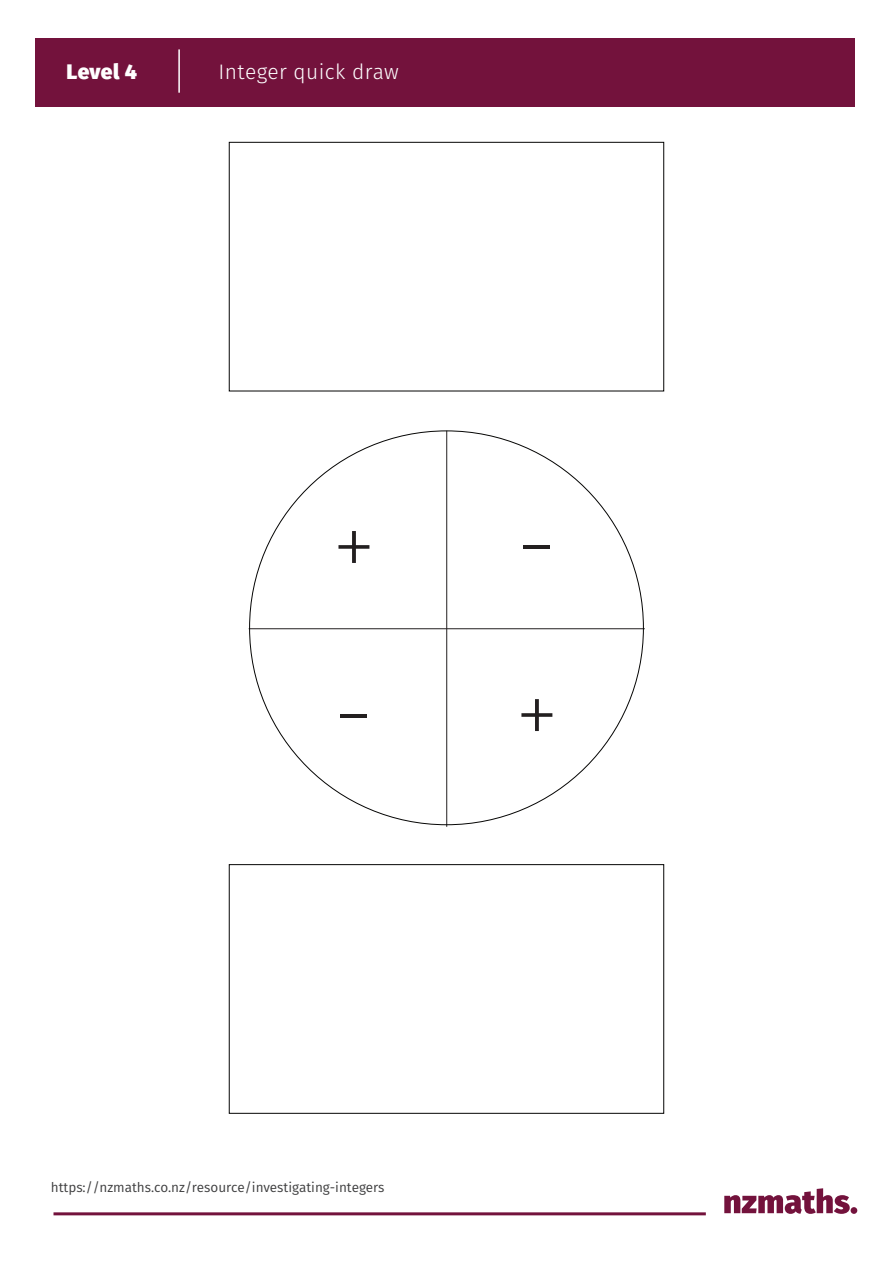
<style>
.page{position:relative;width:893px;height:1263px;background:#fff}
.page>*{position:absolute;margin:0;border:0;box-sizing:border-box;transform-origin:0 0}
.t1{font:60px "Myriad Pro";color:#231f20}
.t2{font:300 21px "Fira Sans";letter-spacing:.02em;color:#fff}
.t3{font:800 21px "Fira Sans";letter-spacing:.015em;color:#fff}
.t4{font:13.5px "Fira Sans";color:#3e3e3f}
</style>
<div class="page">
<div style="left:36px;top:38px;width:819px;height:69px;background:#73123c"></div>
<hr style="left:178px;top:49px;width:2px;height:44px;background:#fff">
<svg style="left:724px;top:1188px;width:126px;height:26px"></svg>
<div style="left:851px;top:1207px;width:6px;height:7px;background:#73123c;border-radius:50%"></div>
<hr style="left:54px;top:1212px;width:652px;height:3px;background:#73123c">
<hr style="left:446px;top:431px;width:1px;height:396px;background:#231f20">
<hr style="left:249px;top:628px;width:396px;height:1px;background:#231f20">
<div style="left:229px;top:142px;width:435px;height:249px;border:1px solid #050504"></div>
<div style="left:229px;top:864px;width:435px;height:250px;border:1px solid #050504"></div>
<h2 class="t3" style="left:66px;top:57px;width:72px">Level 4</h2>
<h2 class="t2" style="left:219px;top:57px;width:182px">Integer quick draw</h2>
<h1 class="t1" style="left:336px;top:506px;width:37px">+</h1>
<h1 class="t1" style="left:339px;top:674px;width:31px">–</h1>
<h1 class="t1" style="left:522px;top:505px;width:31px">–</h1>
<h1 class="t1" style="left:519px;top:674px;width:37px">+</h1>
<p class="t4" style="left:51px;top:1178px;width:335px">https://nzmaths.co.nz/resource/investigating-integers</p>
</div>
